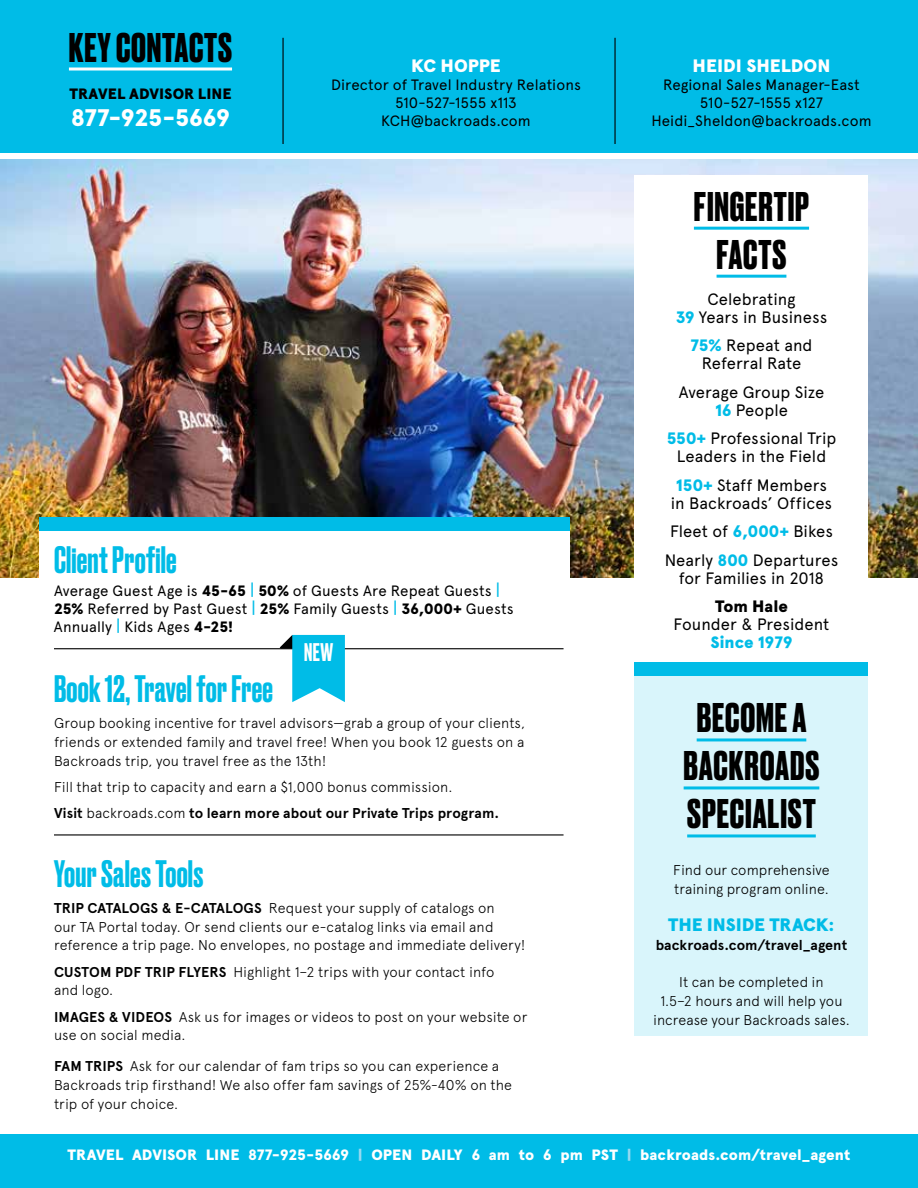
<style>
.page{position:relative;width:918px;height:1188px;background:#fff}
.page>*{position:absolute;margin:0;border:0;box-sizing:border-box;transform-origin:0 0}
.t1{font:700 39px/48px "Druk";letter-spacing:.025em;color:#000;text-align:center}
.t2{font:500 36px "Druk";letter-spacing:.005em;color:#00bce7}
.t3{font:900 24px "Apercu Pro";letter-spacing:-.02em;color:#fff}
.t4{font:500 24px "Druk";color:#fff}
.t5{font:900 18px "Apercu Pro";color:#fff}
.t6{font:900 18px "Apercu Pro";letter-spacing:-.01em;color:#00bce7}
.t7{font:16.5px/18px "Apercu Pro";color:#000;text-align:center}
.t8{font:900 16.5px "Apercu Pro";color:#00bce7}
.t9{font:900 16.5px "Apercu Pro";color:#000}
.t10{font:15px/18px "Apercu Pro";letter-spacing:.005em;color:#000;text-align:center}
.t11{font:900 15px "Apercu Pro";letter-spacing:.005em;color:#fff}
.t12{font:900 15px "Apercu Pro";letter-spacing:.005em;color:#000}
.t13{font:300 14.25px/18.8px "Apercu Pro";letter-spacing:.005em;color:#000}
.t14{font:700 14.25px "Apercu Pro";letter-spacing:.005em;color:#000}
.s1{font-weight:900}
.s2{font-size:18px;color:#00bce7}
.s3{font-weight:900;color:#00bce7}
.s4{font-weight:700}
.s5{color:#97daf1}
</style>
<div class="page">
<img style="left:0;top:159px;width:918px;height:419px">
<div style="left:634px;top:675px;width:234px;height:361px;background:#d9f5fb"></div>
<hr style="left:697px;top:738px;width:109px;height:3px;background:#00bce7">
<hr style="left:684px;top:786px;width:135px;height:3px;background:#00bce7">
<hr style="left:687px;top:834px;width:129px;height:3px;background:#00bce7">
<div style="left:0;top:0;width:918px;height:153px;background:#00bce7"></div>
<hr style="left:69px;top:68px;width:163px;height:2px;background:#fff">
<div style="left:634px;top:176px;width:234px;height:487px;background:#fff"></div>
<hr style="left:694px;top:227px;width:115px;height:3px;background:#00bce7">
<hr style="left:717px;top:275px;width:69px;height:3px;background:#00bce7">
<hr style="left:282px;top:38px;width:2px;height:106px;background:#000">
<hr style="left:614px;top:38px;width:2px;height:106px;background:#000">
<div style="left:39px;top:530px;width:531px;height:604px;background:#fff"></div>
<div style="left:39px;top:517px;width:531px;height:13px;background:#00bce7"></div>
<div style="left:634px;top:662px;width:234px;height:13px;background:#00bce7"></div>
<div style="left:0;top:1134px;width:918px;height:54px;background:#00bce7"></div>
<hr style="left:54px;top:648px;width:510px;height:1px;background:#000">
<svg style="left:280px;top:635px;width:65px;height:67px"></svg>
<hr style="left:54px;top:834px;width:510px;height:2px;background:#000">
<h1 class="t1" style="left:69px;top:21px;width:165px">KEY CONTACTS</h1>
<p class="t12" style="left:69px;top:82px;width:164px">TRAVEL ADVISOR LINE</p>
<h3 class="t3" style="left:71px;top:100px;width:161px">877-925-5669</h3>
<p class="t5" style="left:411px;top:52px;width:91px">KC HOPPE</p>
<p class="t10" style="left:331px;top:74px;width:251px">Director of Travel Industry Relations<br>510-527-1555 x113<br>KCH@backroads.com</p>
<h2 class="t2" style="left:54px;top:535px;width:124px">Client Profile</h2>
<p class="t10" style="left:54px;top:580px;width:461px;text-align:left">Average Guest Age is <span class="s1">45-65</span> <span class="s2">|</span> <span class="s1">50%</span> of Guests Are Repeat Guests <span class="s2">|<br></span><span class="s1">25%</span> Referred by Past Guest <span class="s2">|</span> <span class="s1">25%</span> Family Guests <span class="s2">|</span> <span class="s1">36,000+</span> Guests<br>Annually <span class="s2">|</span> Kids Ages <span class="s1">4-25!</span></p>
<h3 class="t4" style="left:304px;top:636px;width:31px">NEW</h3>
<p class="t5" style="left:693px;top:52px;width:139px">HEIDI SHELDON</p>
<p class="t10" style="left:651px;top:74px;width:222px">Regional Sales Manager-East<br>510-527-1555 x127<br>Heidi_Sheldon@backroads.com</p>
<h1 class="t1" style="left:694px;top:180px;width:117px">FINGERTIP<br>FACTS</h1>
<p class="t7" style="left:676px;top:289px;width:153px">Celebrating<br><span class="s3">39</span> Years in Business</p>
<p class="t7" style="left:690px;top:335px;width:124px"><span class="s3">75%</span> Repeat and<br>Referral Rate</p>
<p class="t7" style="left:679px;top:382px;width:147px">Average Group Size<br><span class="s3">16</span> People</p>
<p class="t7" style="left:667px;top:428px;width:171px"><span class="s3">550+</span> Professional Trip<br>Leaders in the Field</p>
<p class="t7" style="left:671px;top:475px;width:163px"><span class="s3">150+</span> Staff Members in Backroads’ Offices</p>
<p class="t7" style="left:665px;top:516px;width:175px;line-height:28.5px">Fleet of <span class="s3">6,000+</span> Bikes<br>Nearly <span class="s3">800</span> Departures</p>
<p class="t7" style="left:679px;top:567px;width:147px">for Families in 2018</p>
<p class="t9" style="left:715px;top:594px;width:75px">Tom Hale</p>
<p class="t7" style="left:674px;top:614px;width:157px">Founder &amp; President</p>
<p class="t8" style="left:710px;top:630px;width:84px">Since 1979</p>
<h2 class="t2" style="left:54px;top:664px;width:221px">Book 12, Travel for Free</h2>
<p class="t13" style="left:54px;top:713px;width:473px;text-align:justify">Group booking incentive for travel advisors—grab a group of your clients, friends or extended family and travel free! When you book 12 guests on a Backroads trip, you travel free as the 13th!</p>
<p class="t13" style="left:54px;top:773px;width:447px;line-height:26.2px">Fill that trip to capacity and earn a $1,000 bonus commission.<br><span class="s4">Visit</span> backroads.com <span class="s4">to learn more about our Private Trips program.</span></p>
<h2 class="t2" style="left:54px;top:849px;width:151px">Your Sales Tools</h2>
<p class="t13" style="left:54px;top:897px;width:473px"><span class="s4">TRIP CATALOGS &amp; E-CATALOGS</span> Request your supply of catalogs on<br>our TA Portal today. Or send clients our e-catalog links via email and reference a trip page. No envelopes, no postage and immediate delivery!</p>
<p class="t13" style="left:54px;top:961px;width:442px"><span class="s4">CUSTOM PDF TRIP FLYERS</span> Highlight 1–2 trips with your contact info and logo.</p>
<p class="t13" style="left:54px;top:1006px;width:475px"><span class="s4">IMAGES &amp; VIDEOS</span> Ask us for images or videos to post on your website or use on social media.</p>
<p class="t13" style="left:54px;top:1055px;width:460px"><span class="s4">FAM TRIPS</span> Ask for our calendar of fam trips so you can experience a<br>Backroads trip firsthand! We also offer fam savings of 25%-40% on the trip of your choice.</p>
<p class="t11" style="left:68px;top:1143px;width:785px">TRAVEL ADVISOR LINE 877-925-5669 <span class="s5">|</span> OPEN DAILY 6 am to 6 pm PST <span class="s5">|</span> backroads.com/travel_agent</p>
<h1 class="t1" style="left:684px;top:692px;width:137px">BECOME A<br>BACKROADS<br>SPECIALIST</h1>
<p class="t13" style="left:673px;top:859px;width:158px">Find our comprehensive training program online.</p>
<p class="t6" style="left:668px;top:911px;width:168px">THE INSIDE TRACK:</p>
<p class="t14" style="left:656px;top:934px;width:193px">backroads.com/travel_agent</p>
<p class="t13" style="left:653px;top:972px;width:198px;text-align:center">It can be completed in<br>1.5–2 hours and will help you increase your Backroads sales.</p>
</div>
